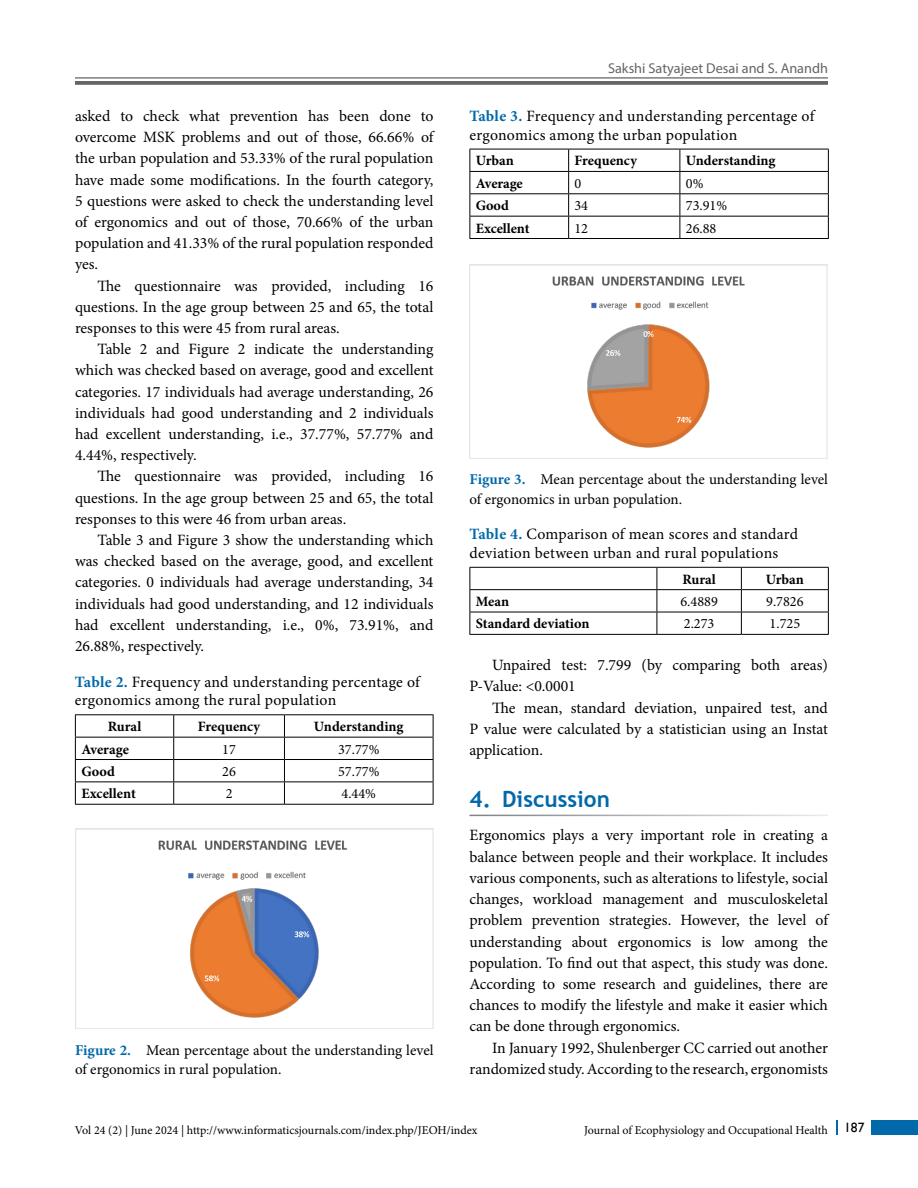
<style>
.page{position:relative;width:918px;height:1188px;background:#fff}
.page>*{position:absolute;margin:0;border:0;box-sizing:border-box;transform-origin:0 0}
.t1{font:700 22.5px "Trebuchet MS";color:#0069aa}
.t2{font:15.75px/21.1px "Minion Pro";color:#000;text-align:justify}
.t3{font:15.75px/18.8px "Minion Pro";letter-spacing:.02em;color:#000}
.t4{font:15px/19.5px "Minion Pro";color:#000}
.t5{font:700 14.25px "Minion Pro";color:#000}
.t6{font:14.25px "Minion Pro";color:#000}
.t7{font:14.25px "Myriad Pro";color:#636466}
.t8{font:12px "Minion Pro";color:#000}
.s1{font-weight:700;color:#0069aa}
</style>
<div class="page">
<hr style="left:75px;top:77px;width:753px;height:2px;background:#636466">
<svg style="left:75px;top:81px;width:753px;height:4px;background:#6c6d6f"></svg>
<div style="left:872px;top:1120px;width:46px;height:15px;background:#0069aa"></div>
<svg style="left:836px;top:1120px;width:1px;height:15px"></svg>
<hr style="left:75px;top:714px;width:99px;height:1px;background:#000">
<hr style="left:174px;top:714px;width:110px;height:1px;background:#000">
<hr style="left:284px;top:714px;width:149px;height:1px;background:#000">
<hr style="left:75px;top:737px;width:99px;height:1px;background:#000">
<hr style="left:174px;top:737px;width:110px;height:1px;background:#000">
<hr style="left:284px;top:737px;width:149px;height:1px;background:#000">
<hr style="left:75px;top:759px;width:99px;height:1px;background:#000">
<hr style="left:174px;top:759px;width:110px;height:1px;background:#000">
<hr style="left:284px;top:759px;width:149px;height:1px;background:#000">
<hr style="left:75px;top:781px;width:99px;height:1px;background:#000">
<svg style="left:75px;top:715px;width:1px;height:89px"></svg>
<hr style="left:174px;top:781px;width:110px;height:1px;background:#000">
<svg style="left:173px;top:715px;width:1px;height:89px"></svg>
<hr style="left:284px;top:781px;width:149px;height:1px;background:#000">
<svg style="left:284px;top:715px;width:1px;height:89px"></svg>
<svg style="left:433px;top:715px;width:1px;height:89px"></svg>
<hr style="left:75px;top:804px;width:99px;height:1px;background:#000">
<hr style="left:174px;top:804px;width:110px;height:1px;background:#000">
<hr style="left:284px;top:804px;width:149px;height:1px;background:#000">
<hr style="left:470px;top:149px;width:99px;height:1px;background:#000">
<hr style="left:569px;top:149px;width:111px;height:1px;background:#000">
<hr style="left:680px;top:149px;width:149px;height:1px;background:#000">
<hr style="left:470px;top:171px;width:99px;height:1px;background:#000">
<hr style="left:569px;top:171px;width:111px;height:1px;background:#000">
<hr style="left:680px;top:171px;width:149px;height:1px;background:#000">
<hr style="left:470px;top:193px;width:99px;height:1px;background:#000">
<hr style="left:569px;top:193px;width:111px;height:1px;background:#000">
<hr style="left:680px;top:193px;width:149px;height:1px;background:#000">
<hr style="left:470px;top:216px;width:99px;height:1px;background:#000">
<svg style="left:470px;top:149px;width:1px;height:89px"></svg>
<hr style="left:569px;top:216px;width:111px;height:1px;background:#000">
<svg style="left:568px;top:149px;width:1px;height:89px"></svg>
<hr style="left:680px;top:216px;width:149px;height:1px;background:#000">
<svg style="left:680px;top:149px;width:1px;height:89px"></svg>
<svg style="left:828px;top:149px;width:1px;height:89px"></svg>
<hr style="left:470px;top:238px;width:99px;height:1px;background:#000">
<hr style="left:569px;top:238px;width:111px;height:1px;background:#000">
<hr style="left:680px;top:238px;width:149px;height:1px;background:#000">
<img style="left:75px;top:829px;width:358px;height:200px">
<img style="left:469px;top:265px;width:359px;height:193px">
<hr style="left:470px;top:567px;width:187px;height:1px;background:#000">
<hr style="left:657px;top:567px;width:84px;height:1px;background:#000">
<hr style="left:741px;top:567px;width:88px;height:1px;background:#000">
<hr style="left:470px;top:589px;width:187px;height:1px;background:#000">
<hr style="left:657px;top:589px;width:84px;height:1px;background:#000">
<hr style="left:741px;top:589px;width:88px;height:1px;background:#000">
<hr style="left:470px;top:612px;width:187px;height:1px;background:#000">
<svg style="left:470px;top:568px;width:1px;height:66px"></svg>
<hr style="left:657px;top:612px;width:84px;height:1px;background:#000">
<svg style="left:657px;top:568px;width:1px;height:66px"></svg>
<hr style="left:741px;top:612px;width:88px;height:1px;background:#000">
<svg style="left:741px;top:568px;width:1px;height:66px"></svg>
<svg style="left:828px;top:568px;width:1px;height:66px"></svg>
<hr style="left:470px;top:634px;width:187px;height:1px;background:#000">
<hr style="left:657px;top:634px;width:84px;height:1px;background:#000">
<hr style="left:741px;top:634px;width:88px;height:1px;background:#000">
<p class="t2" style="left:75px;top:105px;width:360px">asked to check what prevention has been done to overcome MSK problems and out of those, 66.66% of the urban population and 53.33% of the rural population have made some modifications. In the fourth category, 5 questions were asked to check the understanding level of ergonomics and out of those, 70.66% of the urban population and 41.33% of the rural population responded yes.</p>
<p class="t2" style="left:75px;top:275px;width:360px;text-indent:23px">The questionnaire was provided, including 16 questions. In the age group between 25 and 65, the total responses to this were 45 from rural areas.</p>
<p class="t2" style="left:75px;top:339px;width:360px;text-indent:23px">Table 2 and Figure 2 indicate the understanding which was checked based on average, good and excellent categories. 17 individuals had average understanding, 26 individuals had good understanding and 2 individuals had excellent understanding, i.e., 37.77%, 57.77% and 4.44%, respectively.</p>
<p class="t2" style="left:75px;top:466px;width:360px;text-indent:23px">The questionnaire was provided, including 16 questions. In the age group between 25 and 65, the total responses to this were 46 from urban areas.</p>
<p class="t2" style="left:75px;top:529px;width:360px;text-indent:23px">Table 3 and Figure 3 show the understanding which was checked based on the average, good, and excellent categories. 0 individuals had average understanding, 34 individuals had good understanding, and 12 individuals had excellent understanding, i.e., 0%, 73.91%, and 26.88%, respectively.</p>
<p class="t2" style="left:75px;top:672px;width:346px;line-height:18.8px"><span class="s1">Table 2.</span> Frequency and understanding percentage of ergonomics among the rural population</p>
<p class="t5" style="left:108px;top:717px;width:35px">Rural</p>
<p class="t5" style="left:198px;top:717px;width:64px">Frequency</p>
<p class="t5" style="left:314px;top:717px;width:91px">Understanding</p>
<p class="t5" style="left:81px;top:739px;width:49px">Average</p>
<p class="t6" style="left:222px;top:739px;width:15px">17</p>
<p class="t6" style="left:338px;top:739px;width:43px">37.77%</p>
<p class="t5" style="left:81px;top:761px;width:35px">Good</p>
<p class="t6" style="left:222px;top:762px;width:15px">26</p>
<p class="t6" style="left:338px;top:762px;width:43px">57.77%</p>
<p class="t5" style="left:81px;top:784px;width:56px">Excellent</p>
<p class="t6" style="left:226px;top:784px;width:8px">2</p>
<p class="t6" style="left:342px;top:784px;width:36px">4.44%</p>
<p class="t4" style="left:75px;top:1040px;width:360px"><span class="s1">Figure 2.</span> Mean percentage about the understanding level of ergonomics in rural population.</p>
<p class="t7" style="left:608px;top:59px;width:221px">Sakshi Satyajeet Desai and S. Anandh</p>
<p class="t2" style="left:470px;top:107px;width:346px;line-height:18.8px"><span class="s1">Table 3.</span> Frequency and understanding percentage of ergonomics among the urban population</p>
<p class="t5" style="left:476px;top:151px;width:40px">Urban</p>
<p class="t5" style="left:575px;top:151px;width:64px">Frequency</p>
<p class="t5" style="left:686px;top:151px;width:91px">Understanding</p>
<p class="t5" style="left:476px;top:173px;width:48px">Average</p>
<p class="t6" style="left:575px;top:174px;width:8px">0</p>
<p class="t6" style="left:686px;top:174px;width:19px">0%</p>
<p class="t5" style="left:476px;top:196px;width:34px">Good</p>
<p class="t6" style="left:575px;top:196px;width:15px">34</p>
<p class="t6" style="left:686px;top:196px;width:43px">73.91%</p>
<p class="t5" style="left:476px;top:218px;width:55px">Excellent</p>
<p class="t6" style="left:575px;top:218px;width:15px">12</p>
<p class="t6" style="left:686px;top:218px;width:32px">26.88</p>
<p class="t4" style="left:469px;top:470px;width:360px"><span class="s1">Figure 3.</span> Mean percentage about the understanding level of ergonomics in urban population.</p>
<p class="t3" style="left:470px;top:525px;width:330px"><span class="s1">Table 4.</span> Comparison of mean scores and standard deviation between urban and rural populations</p>
<p class="t5" style="left:682px;top:569px;width:35px">Rural</p>
<p class="t5" style="left:766px;top:569px;width:40px">Urban</p>
<p class="t5" style="left:476px;top:591px;width:35px">Mean</p>
<p class="t6" style="left:680px;top:592px;width:39px">6.4889</p>
<p class="t6" style="left:766px;top:592px;width:39px">9.7826</p>
<p class="t5" style="left:476px;top:614px;width:115px">Standard deviation</p>
<p class="t6" style="left:684px;top:614px;width:32px">2.273</p>
<p class="t6" style="left:770px;top:614px;width:32px">1.725</p>
<p class="t2" style="left:469px;top:655px;width:360px;text-indent:23px">Unpaired test: 7.799 (by comparing both areas)<br>P-Value: &lt;0.0001</p>
<p class="t2" style="left:469px;top:697px;width:360px;text-indent:23px">The mean, standard deviation, unpaired test, and P value were calculated by a statistician using an Instat application.</p>
<h1 class="t1" style="left:470px;top:785px;width:142px">4. Discussion</h1>
<p class="t2" style="left:470px;top:825px;width:360px">Ergonomics plays a very important role in creating a balance between people and their workplace. It includes various components, such as alterations to lifestyle, social changes, workload management and musculoskeletal problem prevention strategies. However, the level of understanding about ergonomics is low among the population. To find out that aspect, this study was done.<br>According to some research and guidelines, there are chances to modify the lifestyle and make it easier which can be done through ergonomics.</p>
<p class="t2" style="left:470px;top:1037px;width:360px;text-align:right">In January 1992, Shulenberger CC carried out another randomized study. According to the research, ergonomists</p>
<p class="t8" style="left:75px;top:1122px;width:404px">Vol 24 (2) | June 2024 | http://www.informaticsjournals.com/index.php/JEOH/index</p>
<p class="t8" style="left:584px;top:1122px;width:282px">Journal of Ecophysiology and Occupational Health <sup>187</sup></p>
</div>
